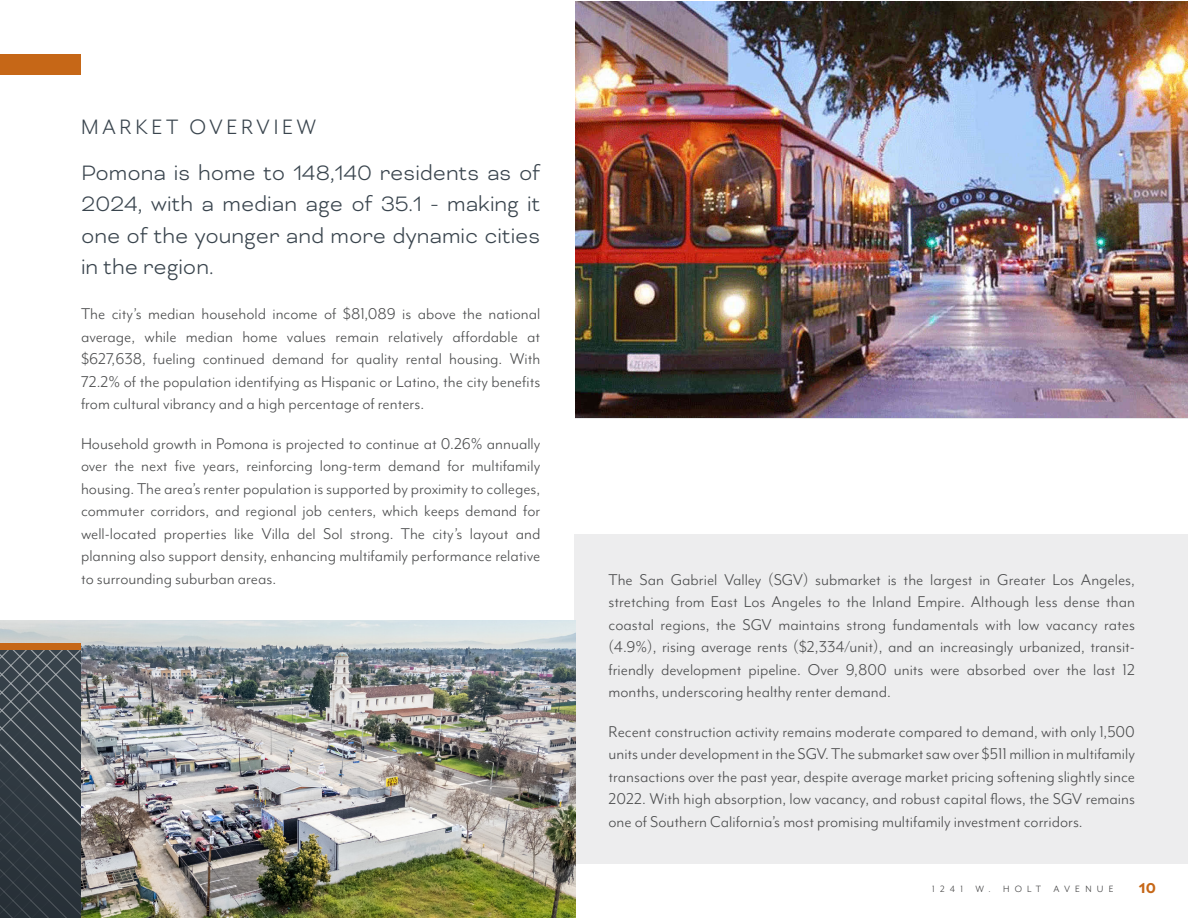
<style>
.page{position:relative;width:1188px;height:918px;background:#fff}
.page>*{position:absolute;margin:0;border:0;box-sizing:border-box;transform-origin:0 0}
.Highlight_01{font:300 24px/31.5px "Bicyclette";color:#3a454e;text-align:justify}
.t1{font:24px "Mr Eaves Mod OT";letter-spacing:.15em;color:#3a454e}
.Body_Copy{font:18px/22.5px "Mr Eaves Mod OT";color:#4b4c4d;text-align:justify}
.t2{font:700 16.5px "Bicyclette";color:#c66717}
.t3{font:10.5px "Mr Eaves Mod OT";letter-spacing:.5em;color:#3e3e3f}
</style>
<div class="page">
<img style="left:575px;top:1px;width:613px;height:416px">
<div style="left:575px;top:534px;width:613px;height:330px;background:#ededee"></div>
<img style="left:0;top:621px;width:576px;height:297px">
<div style="left:0;top:644px;width:81px;height:6px;background:#c66717"></div>
<div style="left:0;top:54px;width:81px;height:20px;background:#c66717"></div>
<svg style="left:0;top:650px;width:81px;height:268px;background:#384149"></svg>
<p class="t1" style="left:81px;top:113px;width:237px">MARKET OVERVIEW</p>
<p class="Highlight_01" style="left:81px;top:157px;width:461px">Pomona is home to 148,140 residents as of 2024, with a median age of 35.1 - making it one of the younger and more dynamic cities in the region.</p>
<p class="Body_Copy" style="left:81px;top:303px;width:461px">The city’s median household income of $81,089 is above the national average, while median home values remain relatively affordable at $627,638, fueling continued demand for quality rental housing. With 72.2% of the population identifying as Hispanic or Latino, the city benefits from cultural vibrancy and a high percentage of renters.</p>
<p class="Body_Copy" style="left:81px;top:432px;width:461px">Household growth in Pomona is projected to continue at 0.26% annually over the next five years, reinforcing long-term demand for multifamily housing. The area’s renter population is supported by proximity to colleges, commuter corridors, and regional job centers, which keeps demand for well-located properties like Villa del Sol strong. The city’s layout and planning also support density, enhancing multifamily performance relative to surrounding suburban areas.</p>
<p class="Body_Copy" style="left:609px;top:568px;width:528px">The San Gabriel Valley (SGV) submarket is the largest in Greater Los Angeles, stretching from East Los Angeles to the Inland Empire. Although less dense than coastal regions, the SGV maintains strong fundamentals with low vacancy rates (4.9%), rising average rents ($2,334/unit), and an increasingly urbanized, transit&shy;friendly development pipeline. Over 9,800 units were absorbed over the last 12 months, underscoring healthy renter demand.</p>
<p class="Body_Copy" style="left:609px;top:720px;width:528px">Recent construction activity remains moderate compared to demand, with only 1,500 units under development in the SGV. The submarket saw over $511 million in multifamily transactions over the past year, despite average market pricing softening slightly since 2022. With high absorption, low vacancy, and robust capital flows, the SGV remains one of Southern California’s most promising multifamily investment corridors.</p>
<p class="t3" style="left:932px;top:883px;width:183px">1241 W. HOLT AVENUE</p>
<p class="t2" style="left:1139px;top:879px;width:18px">10</p>
</div>
